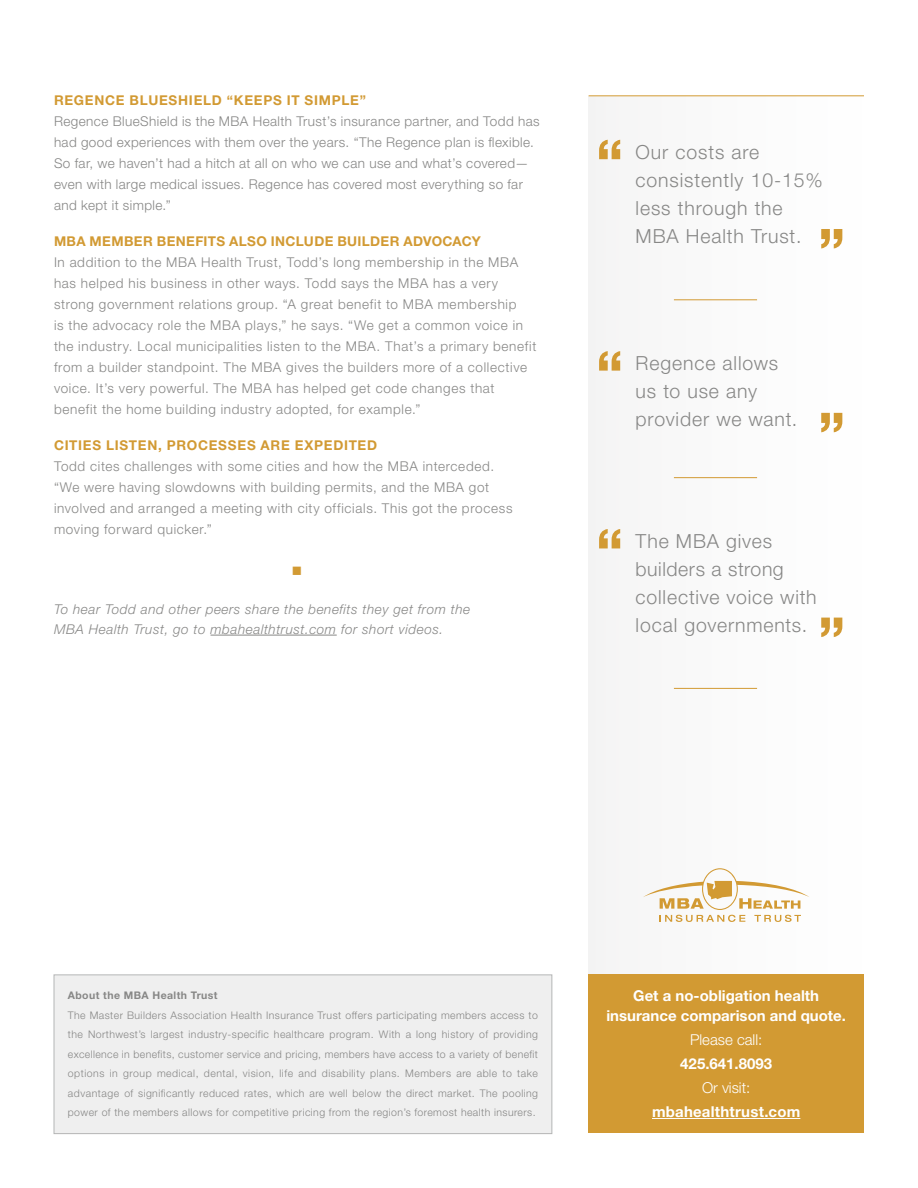
<style>
.page{position:relative;width:918px;height:1188px;background:#fff}
.page>*{position:absolute;margin:0;border:0;box-sizing:border-box;transform-origin:0 0}
.t1{font:28.5px "Minion Pro";color:#d29a33}
.t2{font:300 19.5px/27.9px "Helvetica Neue LT Std";letter-spacing:.045em;color:#878786}
.t3{font:700 15px/19.5px "Helvetica Neue LT Std";color:#fff;text-align:center}
.t4{font:300 15px "Helvetica Neue LT Std";color:#fff}
.t5{font:300 13.5px/21px "Helvetica Neue LT Std";letter-spacing:.05em;color:#878786}
.t6{font:300 13.5px/21px "Helvetica Neue LT Std";letter-spacing:.03em;color:#878786}
.t7{font:italic 300 13.5px/19.5px "Helvetica Neue LT Std";letter-spacing:.04em;color:#878786}
.t8{font:700 13.5px "Helvetica Neue LT Std";letter-spacing:.045em;color:#d29a33}
.t9{font:700 13.5px "Helvetica Neue LT Std";letter-spacing:.025em;color:#d29a33}
.t10{font:300 10.5px/19.5px "Helvetica Neue LT Std";letter-spacing:.04em;color:#878786;text-align:justify}
.t11{font:700 10.5px "Helvetica Neue LT Std";letter-spacing:.04em;color:#878786}
</style>
<div class="page">
<div style="left:588px;top:96px;width:276px;height:879px;background:#fafafa"></div>
<hr style="left:674px;top:299px;width:83px;height:1px;background:#d29a33">
<hr style="left:674px;top:477px;width:83px;height:1px;background:#d29a33">
<hr style="left:674px;top:688px;width:83px;height:1px;background:#d29a33">
<svg style="left:599px;top:529px;width:21px;height:19px"></svg>
<svg style="left:821px;top:618px;width:21px;height:19px"></svg>
<svg style="left:599px;top:351px;width:21px;height:20px"></svg>
<svg style="left:821px;top:413px;width:21px;height:19px"></svg>
<svg style="left:599px;top:140px;width:21px;height:19px"></svg>
<svg style="left:821px;top:229px;width:21px;height:19px"></svg>
<hr style="left:211px;top:635px;width:126px;height:1px;background:#878786">
<div style="left:54px;top:975px;width:498px;height:159px;background:#efefef"></div>
<div style="left:54px;top:974px;width:498px;height:160px;border:1px solid #b5b6b6"></div>
<hr style="left:589px;top:95px;width:275px;height:1px;background:#d29a33">
<div style="left:588px;top:974px;width:276px;height:159px;background:#d29a33"></div>
<hr style="left:652px;top:1118px;width:148px;height:1px;background:#fff">
<svg style="left:643px;top:868px;width:166px;height:54px"></svg>
<p class="t8" style="left:54px;top:92px;width:313px">REGENCE BLUESHIELD “KEEPS IT SIMPLE”</p>
<p class="t6" style="left:54px;top:111px;width:487px">Regence BlueShield is the MBA Health Trust’s insurance partner, and Todd has had good experiences with them over the years. “The Regence plan is flexible.<br>So far, we haven’t had a hitch at all on who we can use and what’s covered— even with large medical issues. Regence has covered most everything so far and kept it simple.”</p>
<p class="t9" style="left:54px;top:233px;width:428px">MBA MEMBER BENEFITS ALSO INCLUDE BUILDER ADVOCACY</p>
<p class="t5" style="left:54px;top:252px;width:484px">In addition to the MBA Health Trust, Todd’s long membership in the MBA has helped his business in other ways. Todd says the MBA has a very strong government relations group. “A great benefit to MBA membership<br>is the advocacy role the MBA plays,” he says. “We get a common voice in the industry. Local municipalities listen to the MBA. That’s a primary benefit from a builder standpoint. The MBA gives the builders more of a collective voice. It’s very powerful. The MBA has helped get code changes that benefit the home building industry adopted, for example.”</p>
<p class="t8" style="left:54px;top:437px;width:325px">CITIES LISTEN, PROCESSES ARE EXPEDITED</p>
<p class="t5" style="left:54px;top:456px;width:460px">Todd cites challenges with some cities and how the MBA interceded. “We were having slowdowns with building permits, and the MBA got involved and arranged a meeting with city officials. This got the process moving forward quicker.”</p>
<h1 class="t1" style="left:291px;top:550px;width:13px">■</h1>
<p class="t7" style="left:54px;top:600px;width:418px">To hear Todd and other peers share the benefits they get from the<br>MBA Health Trust, go to mbahealthtrust.com for short videos.</p>
<h2 class="t2" style="left:636px;top:138px;width:189px">Our costs are consistently 10-15% less through the<br>MBA Health Trust.</h2>
<h2 class="t2" style="left:636px;top:349px;width:163px">Regence allows us to use any provider we want.</h2>
<h2 class="t2" style="left:636px;top:527px;width:183px">The MBA gives builders a strong collective voice with local governments.</h2>
<p class="t11" style="left:68px;top:989px;width:151px">About the MBA Health Trust</p>
<p class="t10" style="left:68px;top:1005px;width:472px">The Master Builders Association Health Insurance Trust offers participating members access to the Northwest’s largest industry-specific healthcare program. With a long history of providing excellence in benefits, customer service and pricing, members have access to a variety of benefit options in group medical, dental, vision, life and disability plans. Members are able to take advantage of significantly reduced rates, which are well below the direct market. The pooling power of the members allows for competitive pricing from the region’s foremost health insurers.</p>
<p class="t3" style="left:606px;top:986px;width:241px">Get a no-obligation health insurance comparison and quote.</p>
<p class="t4" style="left:690px;top:1030px;width:74px">Please call:</p>
<p class="t3" style="left:680px;top:1054px;width:93px">425.641.8093</p>
<p class="t4" style="left:702px;top:1078px;width:50px">Or visit:</p>
<p class="t3" style="left:652px;top:1102px;width:150px">mbahealthtrust.com</p>
</div>
